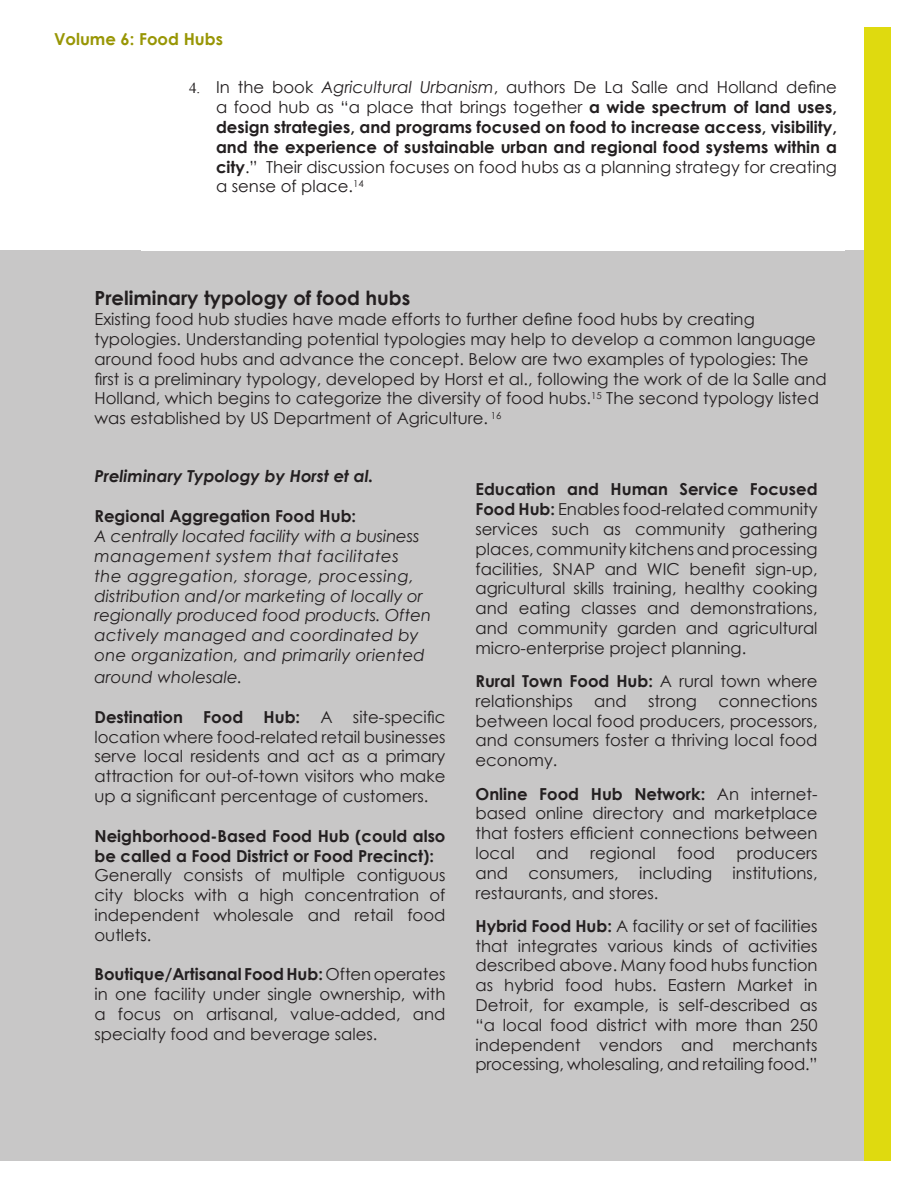
<style>
.page{position:relative;width:918px;height:1188px;background:#fff}
.page>*{position:absolute;margin:0;border:0;box-sizing:border-box;transform-origin:0 0}
.t1{font:700 19.5px "Century Gothic";color:#231f20}
.t2{font:16.5px/19.8px "Century Gothic";color:#231f20;text-align:justify}
.t3{font:700 16.5px/19.8px "Century Gothic";color:#231f20;text-align:justify}
.t4{font:italic 16.5px/19.8px "Century Gothic";letter-spacing:.015em;color:#231f20}
.t5{font:italic 700 16.5px "Century Gothic";color:#231f20}
.t6{font:700 16.5px "Century Gothic";color:#989605}
.s1{font-family:"Times New Roman";font-weight:400;font-size:15px}
.s2{font-weight:400}
.s3{font-weight:400;font-style:italic}
.s4{font-weight:700}
</style>
<div class="page">
<div style="left:864px;top:27px;width:27px;height:1134px;background:#dfda0f"></div>
<div style="left:0;top:250px;width:864px;height:911px;background:#c8c7c7"></div>
<p class="t6" style="left:54px;top:29px;width:170px">Volume 6: Food Hubs</p>
<p class="t3" style="left:216px;top:77px;width:623px;text-indent:-27px"><span class="s1">4.</span> <span class="s2">In the book</span> <span class="s3">Agricultural Urbanism</span><span class="s2">, authors De La Salle and Holland define a food hub as “a place that brings together</span> a wide spectrum of land uses, design strategies, and programs focused on food to increase access, visibility, and the experience of sustainable urban and regional food systems within a city<span class="s2">.” Their discussion focuses on food hubs as a planning strategy for creating a sense of place.</span><sup>14</sup></p>
<p class="t1" style="left:94px;top:286px;width:317px">Preliminary typology of food hubs</p>
<p class="t2" style="left:94px;top:309px;width:734px;text-align:left">Existing food hub studies have made efforts to further define food hubs by creating typologies. Understanding potential typologies may help to develop a common language around food hubs and advance the concept. Below are two examples of typologies: The first is a preliminary typology, developed by Horst et al., following the work of de la Salle and Holland, which begins to categorize the diversity of food hubs.<sup>15</sup> The second typology listed was established by US Department of Agriculture. <sup>16</sup></p>
<p class="t5" style="left:94px;top:465px;width:280px">Preliminary Typology by Horst et al.</p>
<p class="t3" style="left:94px;top:506px;width:263px">Regional Aggregation Food Hub:</p>
<p class="t4" style="left:94px;top:526px;width:338px">A centrally located facility with a business management system that facilitates<br>the aggregation, storage, processing, distribution and/or marketing of locally or regionally produced food products. Often actively managed and coordinated by one organization, and primarily oriented</p>
<p class="t4" style="left:94px;top:666px;width:149px">around wholesale.</p>
<p class="t2" style="left:94px;top:707px;width:353px"><span class="s4">Destination Food Hub:</span> A site-specific location where food-related retail businesses serve local residents and act as a primary attraction for out-of-town visitors who make up a significant percentage of customers.</p>
<p class="t3" style="left:94px;top:825px;width:353px">Neighborhood-Based Food Hub (could also be called a Food District or Food Precinct):</p>
<p class="t2" style="left:94px;top:865px;width:353px">Generally consists of multiple contiguous city blocks with a high concentration of independent wholesale and retail food outlets.</p>
<p class="t2" style="left:94px;top:964px;width:353px"><span class="s4">Boutique/Artisanal Food Hub:</span> Often operates in one facility under single ownership, with a focus on artisanal, value-added, and specialty food and beverage sales.</p>
<p class="t2" style="left:476px;top:479px;width:344px"><span class="s4">Education and Human Service Focused Food Hub:</span> Enables food-related community services such as community gathering places, community kitchens and processing facilities, SNAP and WIC benefit sign-up, agricultural skills training, healthy cooking and eating classes and demonstrations, and community garden and agricultural micro-enterprise project planning.</p>
<p class="t2" style="left:476px;top:671px;width:344px"><span class="s4">Rural Town Food Hub:</span> A rural town where relationships</p>
<p class="t2" style="left:476px;top:691px;width:344px;text-indent:243px">connections between local food producers, processors, and consumers foster a thriving local food economy.</p>
<p class="t2" style="left:476px;top:783px;width:344px"><span class="s4">Online Food Hub Network:</span> An internet&shy;based online directory and marketplace that fosters efficient connections between local</p>
<p class="t2" style="left:594px;top:691px;width:34px">and</p>
<p class="t2" style="left:648px;top:691px;width:50px">strong</p>
<p class="t2" style="left:536px;top:843px;width:34px">and</p>
<p class="t2" style="left:590px;top:843px;width:67px">regional</p>
<p class="t2" style="left:677px;top:843px;width:40px">food</p>
<p class="t2" style="left:476px;top:843px;width:344px;text-indent:261px">producers and consumers, including institutions, restaurants, and stores.</p>
<p class="t2" style="left:476px;top:916px;width:344px"><span class="s4">Hybrid Food Hub:</span> A facility or set of facilities that integrates various kinds of activities described above. Many food hubs function as hybrid food hubs. Eastern Market in Detroit, for example, is self-described as “a local food district with more than 250 independent vendors and merchants processing, wholesaling, and retailing food.”</p>
</div>
